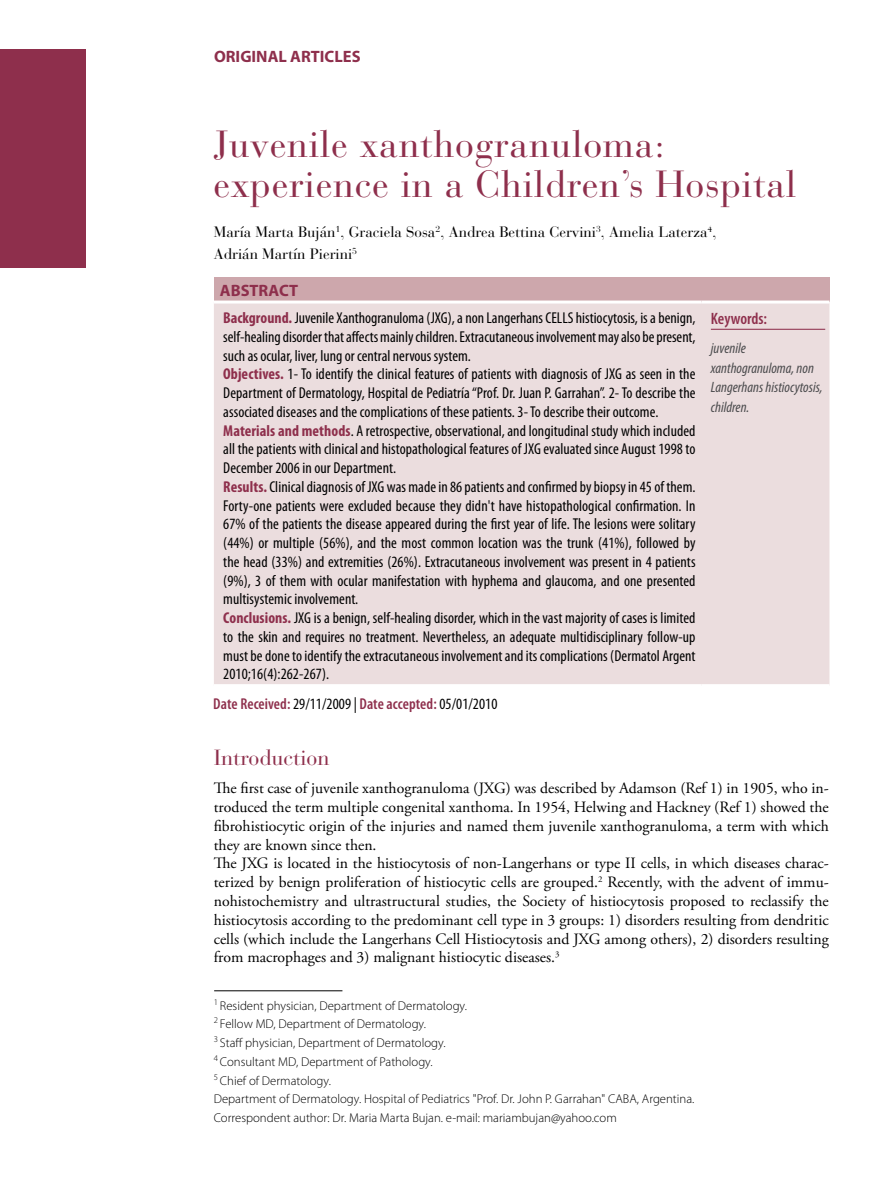
<style>
.page{position:relative;width:893px;height:1191px;background:#fff}
.page>*{position:absolute;margin:0;border:0;box-sizing:border-box;transform-origin:0 0}
.t1{font:37.5px/40.5px "Bauer Bodoni";letter-spacing:.02em;color:#8e2f4c}
.t2{font:21.75px "Bauer Bodoni";color:#8e2f4c}
.t3{font:700 16.5px "Myriad Pro";color:#8e2f4c}
.t4{font:600 condensed 16.5px "Myriad Pro";letter-spacing:-.005em;color:#8e2f4c}
.t5{font:condensed 15.75px/18.8px "Myriad Pro";letter-spacing:.005em;color:#000}
.t6{font:15.75px/18.8px "Adobe Garamond Pro";color:#000}
.t7{font:600 condensed 15.75px "Myriad Pro";letter-spacing:.005em;color:#8e2f4c}
.t8{font:15px/22.5px "Bauer Bodoni";color:#000}
.t9{font:italic condensed 15px/19.5px "Myriad Pro";color:#4b4b4d}
.t10{font:300 12.75px/18.8px "Myriad Pro";color:#000}
.s1{font-weight:700;color:#8e2f4c}
.s2{font-weight:400;color:#000}
</style>
<div class="page">
<div style="left:0;top:50px;width:86px;height:218px;background:#8e2f4c"></div>
<div style="left:214px;top:278px;width:615px;height:24px;background:#cda7ac"></div>
<div style="left:214px;top:303px;width:615px;height:381px;background:#ebddde"></div>
<hr style="left:214px;top:300px;width:487px;height:3px;background:#fff">
<hr style="left:701px;top:300px;width:128px;height:3px;background:#fff">
<hr style="left:711px;top:329px;width:114px;height:1px;background:#8e2f4c">
<hr style="left:214px;top:990px;width:128px;height:1px;background:#000">
<p class="t3" style="left:214px;top:46px;width:148px">ORIGINAL ARTICLES</p>
<h1 class="t1" style="left:213px;top:124px;width:584px">Juvenile xanthogranuloma: experience in a Children’s Hospital</h1>
<p class="t8" style="left:214px;top:220px;width:504px">María Marta Buján<sup>1</sup>, Graciela Sosa<sup>2</sup>, Andrea Bettina Cervini<sup>3</sup>, Amelia Laterza<sup>4</sup>,<br>Adrián Martín Pierini<sup>5</sup></p>
<p class="t3" style="left:220px;top:280px;width:80px">ABSTRACT</p>
<p class="t5" style="left:223px;top:308px;width:474px"><span class="s1">Background.</span> Juvenile Xanthogranuloma (JXG), a non Langerhans CELLS histiocytosis, is a benign, self-healing disorder that affects mainly children. Extracutaneous involvement may also be present, such as ocular, liver, lung or central nervous system.<br><span class="s1">Objectives.</span> 1- To identify the clinical features of patients with diagnosis of JXG as seen in the Department of Dermatology, Hospital de Pediatría “Prof. Dr. Juan P. Garrahan”. 2- To describe the associated diseases and the complications of these patients. 3- To describe their outcome.<br><span class="s1">Materials and methods</span>. A retrospective, observational, and longitudinal study which included all the patients with clinical and histopathological features of JXG evaluated since August 1998 to December 2006 in our Department.<br><span class="s1">Results.</span> Clinical diagnosis of JXG was made in 86 patients and confirmed by biopsy in 45 of them.<br>Forty-one patients were excluded because they didn't have histopathological confirmation. In 67% of the patients the disease appeared during the first year of life. The lesions were solitary (44%) or multiple (56%), and the most common location was the trunk (41%), followed by the head (33%) and extremities (26%). Extracutaneous involvement was present in 4 patients (9%), 3 of them with ocular manifestation with hyphema and glaucoma, and one presented multisystemic involvement.<br><span class="s1">Conclusions.</span> JXG is a benign, self-healing disorder, which in the vast majority of cases is limited to the skin and requires no treatment. Nevertheless, an adequate multidisciplinary follow-up must be done to identify the extracutaneous involvement and its complications (Dermatol Argent 2010;16(4):262-267).</p>
<p class="t4" style="left:711px;top:308px;width:58px">Keywords:</p>
<p class="t9" style="left:711px;top:338px;width:113px">juvenile xanthogranuloma, non<br>Langerhans histiocytosis, children.</p>
<p class="t7" style="left:213px;top:694px;width:286px">Date Received: <span class="s2">29/11/2009 |</span> Date accepted: <span class="s2">05/01/2010</span></p>
<h2 class="t2" style="left:214px;top:745px;width:117px">Introduction</h2>
<p class="t6" style="left:214px;top:779px;width:617px">The first case of juvenile xanthogranuloma (JXG) was described by Adamson (Ref 1) in 1905, who in&shy;troduced the term multiple congenital xanthoma. In 1954, Helwing and Hackney (Ref 1) showed the fibrohistiocytic origin of the injuries and named them juvenile xanthogranuloma, a term with which they are known since then.<br>The JXG is located in the histiocytosis of non-Langerhans or type II cells, in which diseases charac&shy;terized by benign proliferation of histiocytic cells are grouped.<sup>2</sup> Recently, with the advent of immu&shy;nohistochemistry and ultrastructural studies, the Society of histiocytosis proposed to reclassify the histiocytosis according to the predominant cell type in 3 groups: 1) disorders resulting from dendritic cells (which include the Langerhans Cell Histiocytosis and JXG among others), 2) disorders resulting from macrophages and 3) malignant histiocytic diseases.<sup>3</sup></p>
<p class="t10" style="left:214px;top:995px;width:482px"><sup>1</sup> Resident physician, Department of Dermatology.<br><sup>2</sup> Fellow MD, Department of Dermatology.<br><sup>3</sup> Staff physician, Department of Dermatology.<br><sup>4</sup> Consultant MD, Department of Pathology.<br><sup>5</sup> Chief of Dermatology.<br>Department of Dermatology. Hospital of Pediatrics "Prof. Dr. John P. Garrahan" CABA, Argentina.<br>Correspondent author: Dr. Maria Marta Bujan. e-mail: mariambujan@yahoo.com</p>
</div>
